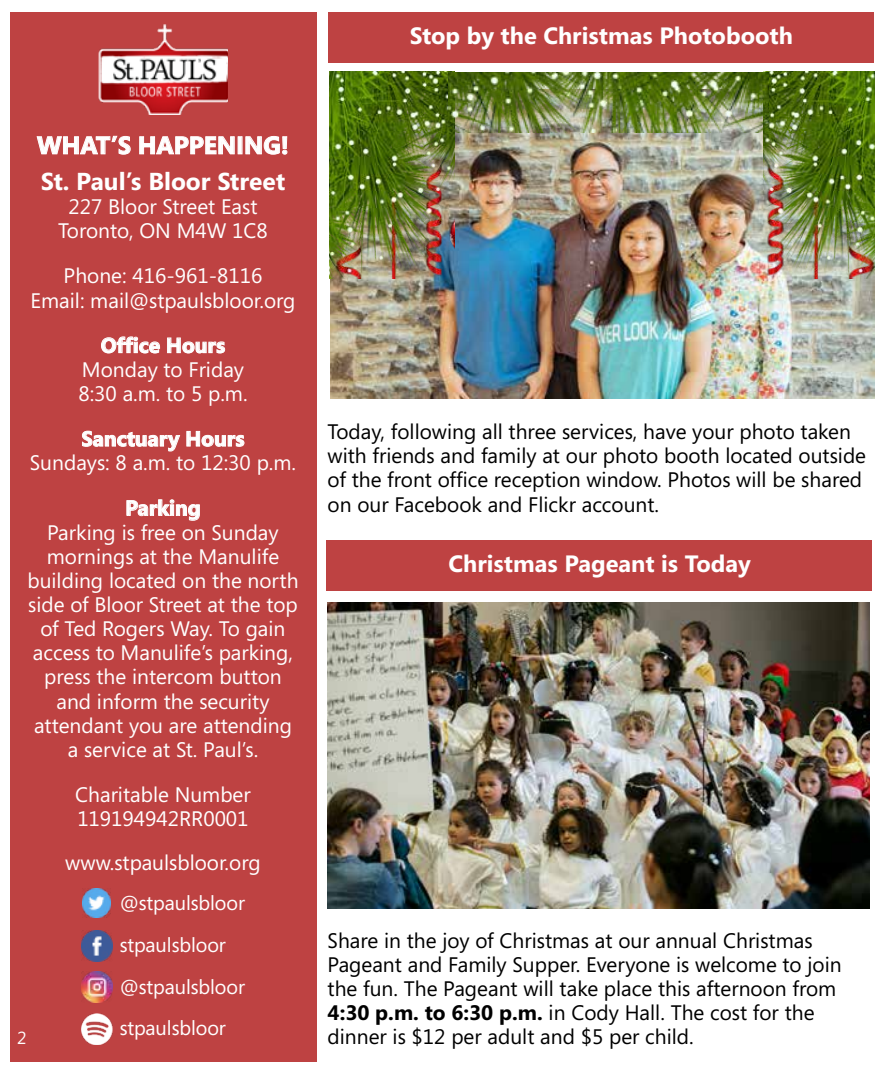
<style>
.page{position:relative;width:882px;height:1071px;background:#fff}
.page>*{position:absolute;margin:0;border:0;box-sizing:border-box;transform-origin:0 0}
.t1{font:700 24.5px/36.1px "Segoe";color:#fff}
.t2{font:700 23.62px "Segoe";color:#fff}
.t3{font:21px/24.2px "Segoe";color:#fff;text-align:center}
.t4{font:21px/24.2px "Segoe";color:#000}
.t5{font:700 21px "Segoe";color:#fff}
.t6{font:20.12px/42px "Segoe";letter-spacing:-.005em;color:#fff}
.t7{font:17.5px "Segoe";color:#fff}
.s1{font-weight:700}
</style>
<div class="page">
<div style="left:10px;top:12px;width:306px;height:1050px;background:#be4242"></div>
<svg style="left:36px;top:135px;width:95px;height:20px"></svg>
<svg style="left:139px;top:136px;width:96px;height:19px"></svg>
<svg style="left:245px;top:136px;width:43px;height:19px"></svg>
<svg style="left:101px;top:336px;width:59px;height:18px"></svg>
<svg style="left:167px;top:337px;width:59px;height:17px"></svg>
<svg style="left:82px;top:430px;width:163px;height:22px"></svg>
<svg style="left:126px;top:499px;width:74px;height:22px"></svg>
<img style="left:99px;top:24px;width:128px;height:90px">
<img style="left:81px;top:972px;width:31px;height:30px">
<img style="left:82px;top:931px;width:31px;height:30px">
<img style="left:83px;top:889px;width:28px;height:28px">
<img style="left:81px;top:1014px;width:31px;height:30px">
<div style="left:328px;top:12px;width:545px;height:50px;background:#be4242"></div>
<img style="left:330px;top:133px;width:544px;height:266px">
<img style="left:763px;top:72px;width:111px;height:206px">
<img style="left:329px;top:72px;width:125px;height:206px">
<img style="left:448px;top:72px;width:320px;height:61px">
<img style="left:328px;top:603px;width:541px;height:306px">
<div style="left:326px;top:540px;width:546px;height:51px;background:#be4242"></div>
<p class="t2" style="left:410px;top:19px;width:385px">Stop by the Christmas Photobooth</p>
<p class="t1" style="left:37px;top:126px;width:253px">WHAT’S HAPPENING!<br>St. Paul’s Bloor Street</p>
<p class="t3" style="left:58px;top:194px;width:211px">227 Bloor Street East<br>Toronto, ON M4W 1C8</p>
<p class="t3" style="left:31px;top:263px;width:266px">Phone: 416-961-8116<br>Email: mail@stpaulsbloor.org</p>
<p class="t5" style="left:101px;top:330px;width:126px">Office Hours</p>
<p class="t3" style="left:78px;top:357px;width:171px;text-align:left">Monday to Friday<br>8:30 a.m. to 5 p.m.</p>
<p class="t5" style="left:81px;top:424px;width:165px">Sanctuary Hours</p>
<p class="t3" style="left:30px;top:450px;width:268px">Sundays: 8 a.m. to 12:30 p.m.</p>
<p class="t5" style="left:125px;top:493px;width:77px">Parking</p>
<p class="t3" style="left:27px;top:520px;width:273px">Parking is free on Sunday mornings at the Manulife building located on the north side of Bloor Street at the top of Ted Rogers Way. To gain access to Manulife’s parking, press the intercom button and inform the security attendant you are attending a service at St. Paul’s.</p>
<p class="t3" style="left:75px;top:782px;width:177px;text-align:left">Charitable Number<br>119194942RR0001</p>
<p class="t3" style="left:65px;top:850px;width:197px">www.stpaulsbloor.org</p>
<p class="t6" style="left:120px;top:881px;width:127px">@stpaulsbloor stpaulsbloor</p>
<p class="t7" style="left:17px;top:1026px;width:11px">2</p>
<p class="t6" style="left:120px;top:965px;width:127px">@stpaulsbloor</p>
<p class="t6" style="left:120px;top:1007px;width:108px">stpaulsbloor</p>
<p class="t4" style="left:328px;top:419px;width:540px">Today, following all three services, have your photo taken with friends and family at our photo booth located outside of the front office reception window. Photos will be shared on our Facebook and Flickr account.</p>
<p class="t2" style="left:448px;top:547px;width:304px">Christmas Pageant is Today</p>
<p class="t4" style="left:328px;top:928px;width:516px">Share in the joy of Christmas at our annual Christmas Pageant and Family Supper. Everyone is welcome to join the fun. The Pageant will take place this afternoon from <span class="s1">4:30 p.m. to 6:30 p.m.</span> in Cody Hall. The cost for the dinner is $12 per adult and $5 per child.</p>
</div>
